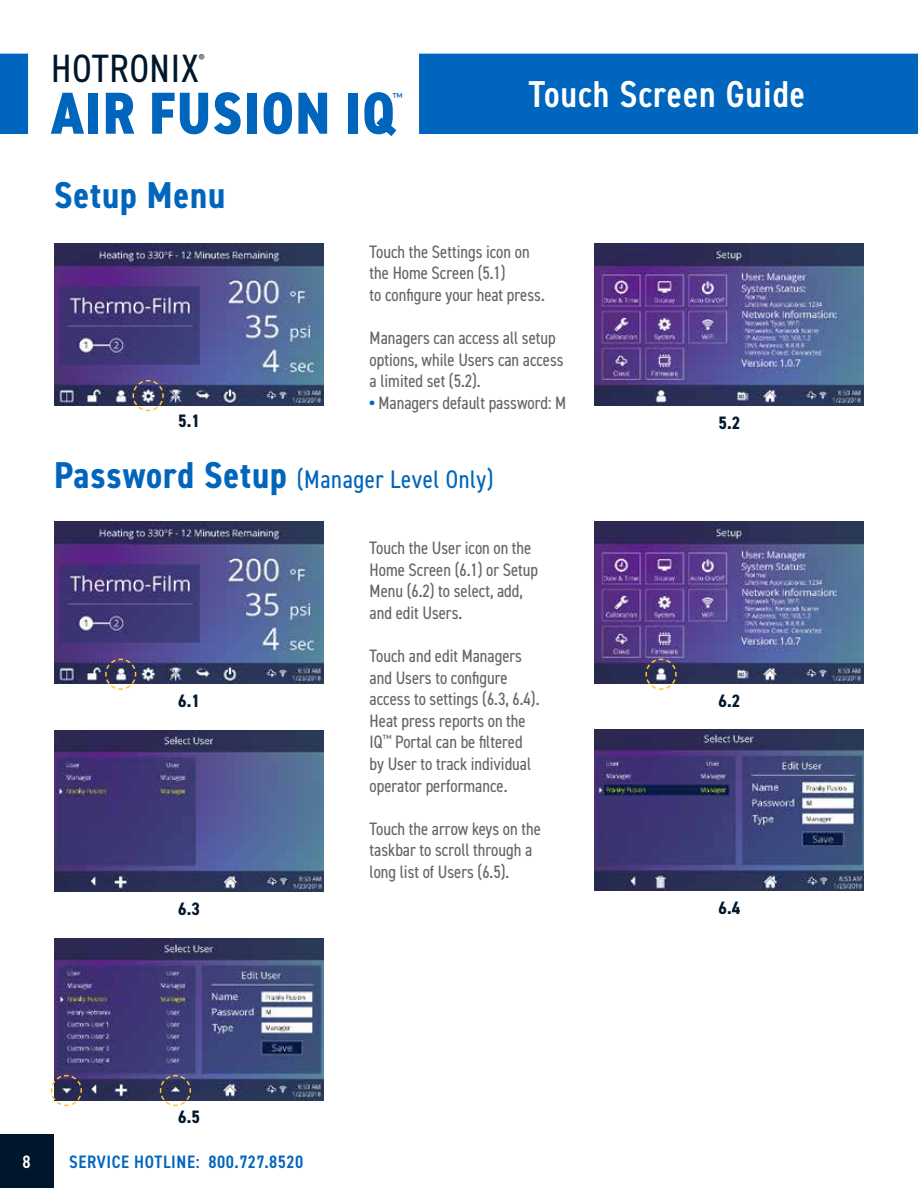
<style>
.page{position:relative;width:918px;height:1188px;background:#fff}
.page>*{position:absolute;margin:0;border:0;box-sizing:border-box;transform-origin:0 0}
.t1{font:800 condensed 59.4px "DIN2014";letter-spacing:.02em;color:#0065bd}
.t2{font:condensed 39.6px "DIN2014";letter-spacing:.02em;color:#00172b}
.t3{font:600 condensed 37.5px "DIN2014";letter-spacing:.025em;color:#fff}
.t4{font:700 condensed 37.5px "DIN2014";letter-spacing:.025em;color:#0065bd}
.t5{font:condensed 25.5px "DIN2014";letter-spacing:.025em;color:#0065bd}
.t6{font:condensed 18px/21.6px "DIN2014";color:#666}
.t7{font:600 condensed 18px "DIN2014";letter-spacing:.035em;color:#0065bd}
.t8{font:700 condensed 18px "DIN2014";color:#00172b}
.t9{font:600 condensed 18px "DIN2014";color:#fff}
.t10{font:condensed 11.55px "DIN2014";color:#0065bd}
.t11{font:condensed 10.35px "DIN2014";color:#00172b}
.s1{font-weight:800;color:#0065bd}
.s2{font-weight:700;font-size:37.5px}
</style>
<div class="page">
<div style="left:0;top:1135px;width:54px;height:53px;background:#00172b"></div>
<svg style="left:0;top:54px;width:918px;height:80px;fill:#0065bd"></svg>
<img style="left:54px;top:244px;width:270px;height:162px">
<svg style="left:132px;top:379px;width:33px;height:33px"></svg>
<img style="left:594px;top:244px;width:270px;height:162px">
<img style="left:54px;top:522px;width:270px;height:162px">
<svg style="left:104px;top:658px;width:33px;height:32px"></svg>
<img style="left:594px;top:522px;width:270px;height:162px">
<svg style="left:645px;top:658px;width:32px;height:32px"></svg>
<img style="left:54px;top:730px;width:270px;height:162px">
<img style="left:594px;top:729px;width:270px;height:162px">
<img style="left:54px;top:938px;width:270px;height:162px">
<svg style="left:50px;top:1074px;width:33px;height:33px"></svg>
<svg style="left:159px;top:1074px;width:33px;height:33px"></svg>
<h2 class="t2" style="left:51px;top:42px;width:149px">HOTRONIX</h2>
<p class="t11" style="left:199px;top:52px;width:7px">®</p>
<h1 class="t1" style="left:51px;top:74px;width:346px">AIR FUSION IQ</h1>
<p class="t10" style="left:392px;top:90px;width:12px">™</p>
<h3 class="t4" style="left:54px;top:170px;width:173px">Setup Menu</h3>
<h3 class="t3" style="left:529px;top:69px;width:278px">Touch Screen Guide</h3>
<p class="t6" style="left:370px;top:240px;width:177px">Touch the Settings icon on the Home Screen (5.1)<br>to configure your heat press.</p>
<p class="t6" style="left:370px;top:326px;width:196px">Managers can access all setup options, while Users can access a limited set (5.2).</p>
<p class="t6" style="left:370px;top:391px;width:198px"><span class="s1">•</span> Managers default password: M</p>
<p class="t8" style="left:178px;top:409px;width:23px">5.1</p>
<p class="t8" style="left:718px;top:411px;width:23px">5.2</p>
<h3 class="t5" style="left:54px;top:462px;width:441px"><span class="s2">Password Setup</span> (Manager Level Only)</h3>
<p class="t6" style="left:370px;top:536px;width:170px">Touch the User icon on the<br>Home Screen (6.1) or Setup<br>Menu (6.2) to select, add, and edit Users.</p>
<p class="t6" style="left:370px;top:644px;width:171px">Touch and edit Managers and Users to configure access to settings (6.3, 6.4).<br>Heat press reports on the<br>IQ<sup>™</sup> Portal can be filtered by User to track individual operator performance.</p>
<p class="t6" style="left:370px;top:817px;width:173px">Touch the arrow keys on the taskbar to scroll through a long list of Users (6.5).</p>
<p class="t8" style="left:178px;top:689px;width:23px">6.1</p>
<p class="t8" style="left:718px;top:689px;width:23px">6.2</p>
<p class="t8" style="left:178px;top:897px;width:23px">6.3</p>
<p class="t8" style="left:718px;top:896px;width:23px">6.4</p>
<p class="t8" style="left:178px;top:1105px;width:23px">6.5</p>
<p class="t9" style="left:23px;top:1150px;width:10px">8</p>
<p class="t7" style="left:69px;top:1150px;width:236px">SERVICE HOTLINE: 800.727.8520</p>
</div>
